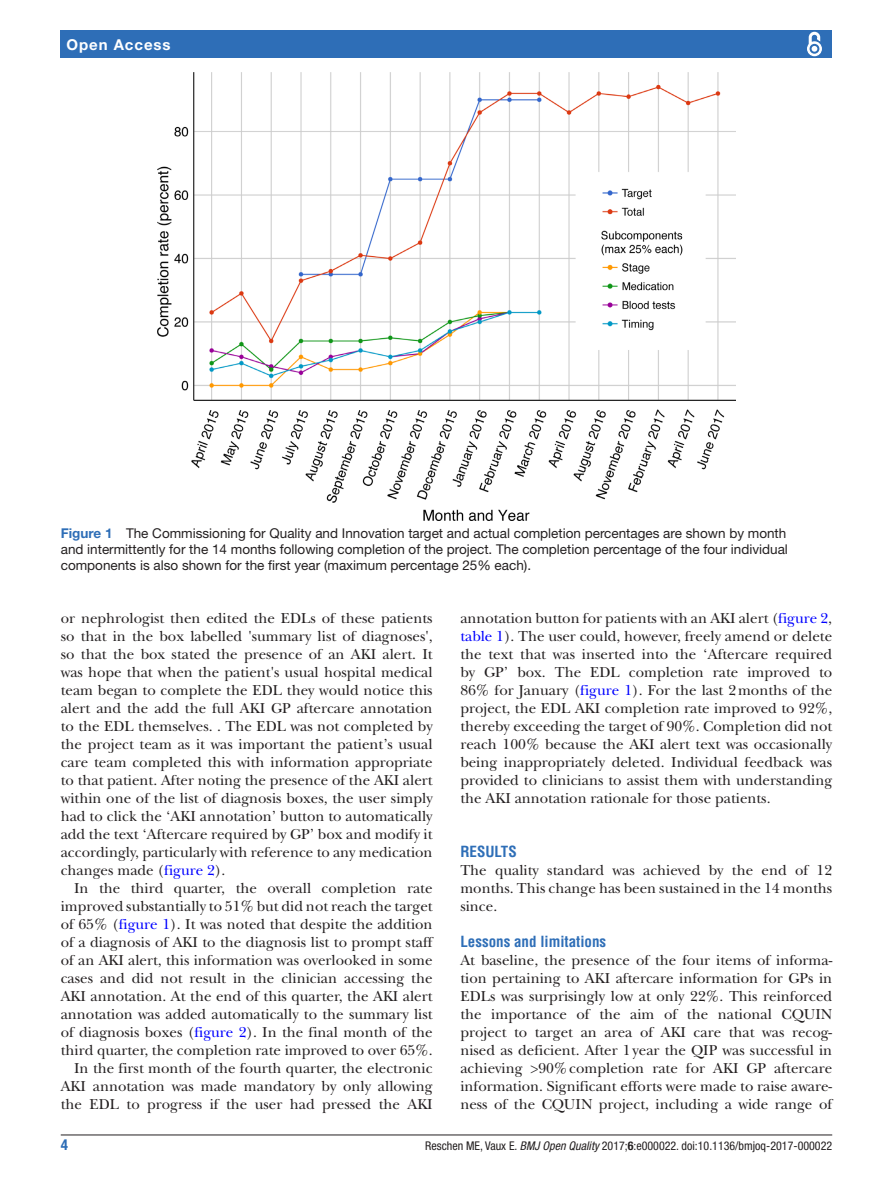
<style>
.page{position:relative;width:893px;height:1191px;background:#fff}
.page>*{position:absolute;margin:0;border:0;box-sizing:border-box;transform-origin:0 0}
.t1{font:15px/18px "New Baskerville";color:#231f20;text-align:justify}
.t2{font:700 condensed 15px "Helvetica LT Std";color:#2e6eb7}
.t3{font:700 15px "Helvetica Neue LT Std";letter-spacing:.065em;color:#fff}
.t4{font:700 condensed 15px "Helvetica Neue LT Std";color:#2e6eb7}
.t5{font:13.5px/16.2px "Helvetica Neue LT Std";color:#231f20;text-align:justify}
.t6{font:condensed 12px "Helvetica Neue LT Std";color:#231f20}
.s1{font-weight:700;color:#2e6eb7}
.s2{color:#00f}
.s3{font-style:italic}
.s4{font-weight:700}
</style>
<div class="page">
<hr style="left:61px;top:1134px;width:771px;height:1px;background:#231f20">
<div style="left:61px;top:31px;width:771px;height:27px;background:#2e6eb7"></div>
<svg style="left:807px;top:31px;width:15px;height:26px"></svg>
<img style="left:157px;top:73px;width:579px;height:447px">
<p class="t3" style="left:66px;top:35px;width:106px">Open Access</p>
<p class="t5" style="left:61px;top:524px;width:729px"><span class="s1">Figure 1</span> The Commissioning for Quality and Innovation target and actual completion percentages are shown by month and intermittently for the 14 months following completion of the project. The completion percentage of the four individual components is also shown for the first year (maximum percentage 25% each).</p>
<p class="t1" style="left:61px;top:609px;width:373px">or nephrologist then edited the EDLs of these patients so that in the box labelled 'summary list of diagnoses', so that the box stated the presence of an AKI alert. It was hope that when the patient's usual hospital medical team began to complete the EDL they would notice this alert and the add the full AKI GP aftercare annotation to the EDL themselves. . The EDL was not completed by the project team as it was important the patient’s usual care team completed this with information appropriate to that patient. After noting the presence of the AKI alert within one of the list of diagnosis boxes, the user simply had to click the ‘AKI annotation’ button to automatically add the text ‘Aftercare required by GP’ box and modify it accordingly, particularly with reference to any medication changes made (<span class="s2">figure 2</span>).</p>
<p class="t1" style="left:61px;top:879px;width:373px;text-align:right">In the third quarter, the overall completion rate improved substantially to 51% but did not reach the target of 65% (<span class="s2">figure 1</span>). It was noted that despite the addition of a diagnosis of AKI to the diagnosis list to prompt staff of an AKI alert, this information was overlooked in some cases and did not result in the clinician accessing the AKI annotation. At the end of this quarter, the AKI alert annotation was added automatically to the summary list of diagnosis boxes (<span class="s2">figure 2</span>). In the final month of the third quarter, the completion rate improved to over 65%.<br>In the first month of the fourth quarter, the electronic AKI annotation was made mandatory by only allowing the EDL to progress if the user had pressed the AKI</p>
<p class="t1" style="left:460px;top:609px;width:373px">annotation button for patients with an AKI alert (<span class="s2">figure 2</span>, <span class="s2">table 1</span>). The user could, however, freely amend or delete the text that was inserted into the ‘Aftercare required by GP’ box. The EDL completion rate improved to 86% for January (<span class="s2">figure 1</span>). For the last 2months of the project, the EDL AKI completion rate improved to 92%, thereby exceeding the target of 90%. Completion did not reach 100% because the AKI alert text was occasionally being inappropriately deleted. Individual feedback was provided to clinicians to assist them with understanding the AKI annotation rationale for those patients.</p>
<p class="t2" style="left:460px;top:842px;width:58px">Results</p>
<p class="t1" style="left:460px;top:861px;width:373px">The quality standard was achieved by the end of 12 months. This change has been sustained in the 14 months since.</p>
<p class="t2" style="left:460px;top:932px;width:147px">Lessons and limitations</p>
<p class="t1" style="left:460px;top:951px;width:373px">At baseline, the presence of the four items of informa&shy;tion pertaining to AKI aftercare information for GPs in EDLs was surprisingly low at only 22%. This reinforced the importance of the aim of the national CQUIN project to target an area of AKI care that was recog&shy;nised as deficient. After 1year the QIP was successful in achieving &gt;90%completion rate for AKI GP aftercare information. Significant efforts were made to raise aware&shy;ness of the CQUIN project, including a wide range of</p>
<p class="t4" style="left:61px;top:1135px;width:9px">4</p>
<p class="t6" style="left:425px;top:1138px;width:408px">Reschen ME, Vaux E. <span class="s3">BMJ Open Quality</span> 2017;<span class="s4">6</span>:e000022. doi:10.1136/bmjoq-2017-000022</p>
</div>
